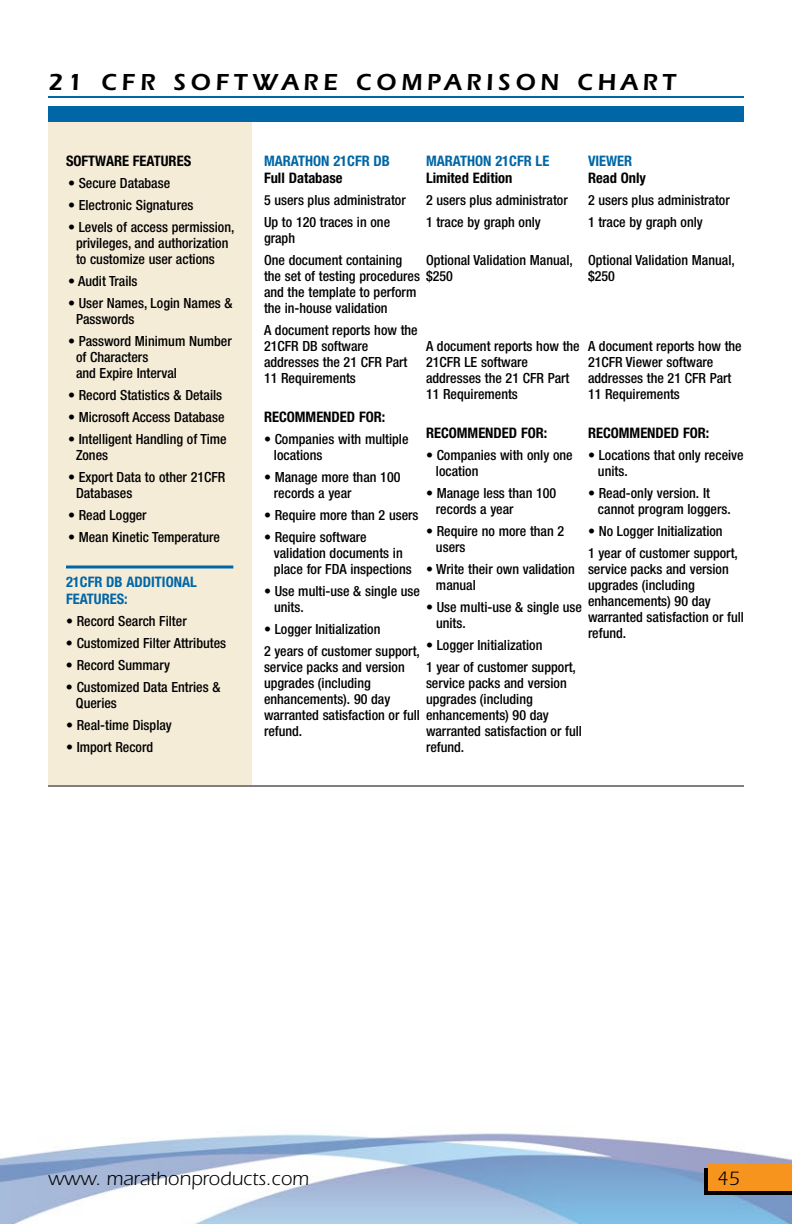
<style>
.page{position:relative;width:792px;height:1224px;background:#fff}
.page>*{position:absolute;margin:0;border:0;box-sizing:border-box;transform-origin:0 0}
.t1{font:600 24px "Itc Eras";letter-spacing:.2em;color:#000}
.t2{font:20px "Itc Eras";color:#000}
.t3{font:700 condensed 14.4px "Helvetica Neue";color:#000}
.t4{font:700 condensed 14.4px/17px "Helvetica Neue";color:#0066a6}
.t5{font:500 condensed 14px/16px "Helvetica Neue";color:#000}
</style>
<div class="page">
<img style="left:0;top:1133px;width:792px;height:91px">
<div style="left:704px;top:1169px;width:88px;height:26px;background:#000"></div>
<div style="left:708px;top:1164px;width:84px;height:27px;background:#f7941e"></div>
<div style="left:48px;top:106px;width:204px;height:680px;background:#f5ecd8"></div>
<div style="left:48px;top:106px;width:696px;height:16px;background:#0066a6"></div>
<hr style="left:66px;top:566px;width:167px;height:2px;background:#0066a6">
<hr style="left:48px;top:96px;width:696px;height:2px;background:#0066a6">
<hr style="left:48px;top:786px;width:696px;height:1px;background:#000">
<h1 class="t1" style="left:48px;top:68px;width:165px">21 CFR SOFTWARE</h1>
<h1 class="t1" style="left:356px;top:68px;width:42px">COMPARISON</h1>
<h1 class="t1" style="left:577px;top:68px;width:41px">CHART</h1>
<p class="t3" style="left:66px;top:152px;width:127px">SOFTWARE FEATURES</p>
<p class="t5" style="left:68px;top:175px;width:104px">• Secure Database</p>
<p class="t5" style="left:68px;top:197px;width:127px">• Electronic Signatures</p>
<p class="t5" style="left:76px;top:219px;width:160px;text-indent:-8px">• Levels of access permission, privileges, and authorization to customize user actions</p>
<p class="t5" style="left:68px;top:273px;width:71px">• Audit Trails</p>
<p class="t5" style="left:76px;top:295px;width:158px;text-indent:-8px">• User Names, Login Names &amp;<br>Passwords</p>
<p class="t5" style="left:76px;top:333px;width:157px;text-indent:-8px">• Password Minimum Number of Characters<br>and Expire Interval</p>
<p class="t5" style="left:68px;top:387px;width:156px">• Record Statistics &amp; Details</p>
<p class="t5" style="left:68px;top:409px;width:158px">• Microsoft Access Database</p>
<p class="t5" style="left:76px;top:431px;width:152px;text-indent:-8px">• Intelligent Handling of Time<br>Zones</p>
<p class="t5" style="left:76px;top:469px;width:151px;text-indent:-8px">• Export Data to other 21CFR<br>Databases</p>
<p class="t5" style="left:68px;top:507px;width:80px">• Read Logger</p>
<p class="t5" style="left:68px;top:529px;width:153px">• Mean Kinetic Temperature</p>
<p class="t4" style="left:66px;top:573px;width:132px">21CFR DB ADDITIONAL<br>FEATURES:</p>
<p class="t5" style="left:66px;top:613px;width:122px">• Record Search Filter</p>
<p class="t5" style="left:66px;top:635px;width:162px">• Customized Filter Attributes</p>
<p class="t5" style="left:66px;top:657px;width:105px">• Record Summary</p>
<p class="t5" style="left:76px;top:679px;width:146px;text-indent:-10px">• Customized Data Entries &amp;<br>Queries</p>
<p class="t5" style="left:66px;top:717px;width:107px">• Real-time Display</p>
<p class="t5" style="left:66px;top:739px;width:89px">• Import Record</p>
<p class="t4" style="left:264px;top:152px;width:128px">MARATHON 21CFR DB</p>
<p class="t3" style="left:264px;top:169px;width:80px">Full Database</p>
<p class="t5" style="left:264px;top:189px;width:143px;line-height:22px">5 users plus administrator<br>Up to 120 traces in one</p>
<p class="t5" style="left:264px;top:227px;width:140px;line-height:22px">graph<br>One document containing</p>
<p class="t5" style="left:264px;top:268px;width:190px">the set of testing procedures $250 and the template to perform<br>the in-house validation</p>
<p class="t5" style="left:264px;top:322px;width:155px">A document reports how the<br>21CFR DB software addresses the 21 CFR Part<br>11 Requirements</p>
<p class="t3" style="left:264px;top:408px;width:123px">RECOMMENDED FOR:</p>
<p class="t5" style="left:274px;top:431px;width:136px;text-indent:-10px">• Companies with multiple locations</p>
<p class="t5" style="left:274px;top:469px;width:128px;text-indent:-10px">• Manage more than 100 records a year</p>
<p class="t5" style="left:264px;top:507px;width:156px">• Require more than 2 users</p>
<p class="t5" style="left:274px;top:529px;width:139px;text-indent:-10px">• Require software validation documents in place for FDA inspections</p>
<p class="t5" style="left:274px;top:583px;width:148px;text-indent:-10px">• Use multi-use &amp; single use units.</p>
<p class="t5" style="left:264px;top:618px;width:157px;line-height:22px">• Logger Initialization<br>2 years of customer support,</p>
<p class="t5" style="left:264px;top:659px;width:286px">service packs and version<br>upgrades (including<br>enhancements). 90 day<br>warranted satisfaction or full enhancements) 90 day refund.</p>
<p class="t4" style="left:426px;top:152px;width:125px">MARATHON 21CFR LE</p>
<p class="t3" style="left:426px;top:169px;width:88px">Limited Edition</p>
<p class="t5" style="left:426px;top:189px;width:143px;line-height:22px">2 users plus administrator<br>1 trace by graph only</p>
<p class="t5" style="left:426px;top:252px;width:148px">Optional Validation Manual,</p>
<p class="t4" style="left:588px;top:152px;width:46px">VIEWER</p>
<p class="t3" style="left:588px;top:169px;width:60px">Read Only</p>
<p class="t5" style="left:588px;top:189px;width:143px;line-height:22px">2 users plus administrator<br>1 trace by graph only</p>
<p class="t5" style="left:588px;top:252px;width:148px">Optional Validation Manual, $250</p>
<p class="t5" style="left:426px;top:338px;width:155px">A document reports how the<br>21CFR LE software addresses the 21 CFR Part<br>11 Requirements</p>
<p class="t3" style="left:426px;top:424px;width:123px">RECOMMENDED FOR:</p>
<p class="t5" style="left:436px;top:447px;width:138px;text-indent:-10px">• Companies with only one location</p>
<p class="t5" style="left:436px;top:485px;width:122px;text-indent:-10px">• Manage less than 100 records a year</p>
<p class="t5" style="left:436px;top:523px;width:130px;text-indent:-10px">• Require no more than 2 users</p>
<p class="t5" style="left:436px;top:561px;width:140px;text-indent:-10px">• Write their own validation manual</p>
<p class="t5" style="left:436px;top:599px;width:148px;text-indent:-10px">• Use multi-use &amp; single use units.</p>
<p class="t5" style="left:426px;top:634px;width:151px;line-height:22px">• Logger Initialization<br>1 year of customer support,</p>
<p class="t5" style="left:426px;top:675px;width:142px">service packs and version upgrades (including</p>
<p class="t5" style="left:426px;top:723px;width:158px">warranted satisfaction or full refund.</p>
<p class="t5" style="left:588px;top:338px;width:155px">A document reports how the<br>21CFR Viewer software addresses the 21 CFR Part<br>11 Requirements</p>
<p class="t3" style="left:588px;top:424px;width:123px">RECOMMENDED FOR:</p>
<p class="t5" style="left:598px;top:447px;width:147px;text-indent:-10px">• Locations that only receive units.</p>
<p class="t5" style="left:598px;top:485px;width:134px;text-indent:-10px">• Read-only version. It cannot program loggers.</p>
<p class="t5" style="left:588px;top:520px;width:151px;line-height:22px">• No Logger Initialization<br>1 year of customer support,</p>
<p class="t5" style="left:588px;top:561px;width:158px">service packs and version upgrades (including enhancements) 90 day warranted satisfaction or full refund.</p>
<h2 class="t2" style="left:48px;top:1168px;width:262px">www. marathonproducts.com</h2>
<h2 class="t2" style="left:717px;top:1168px;width:24px">45</h2>
</div>
